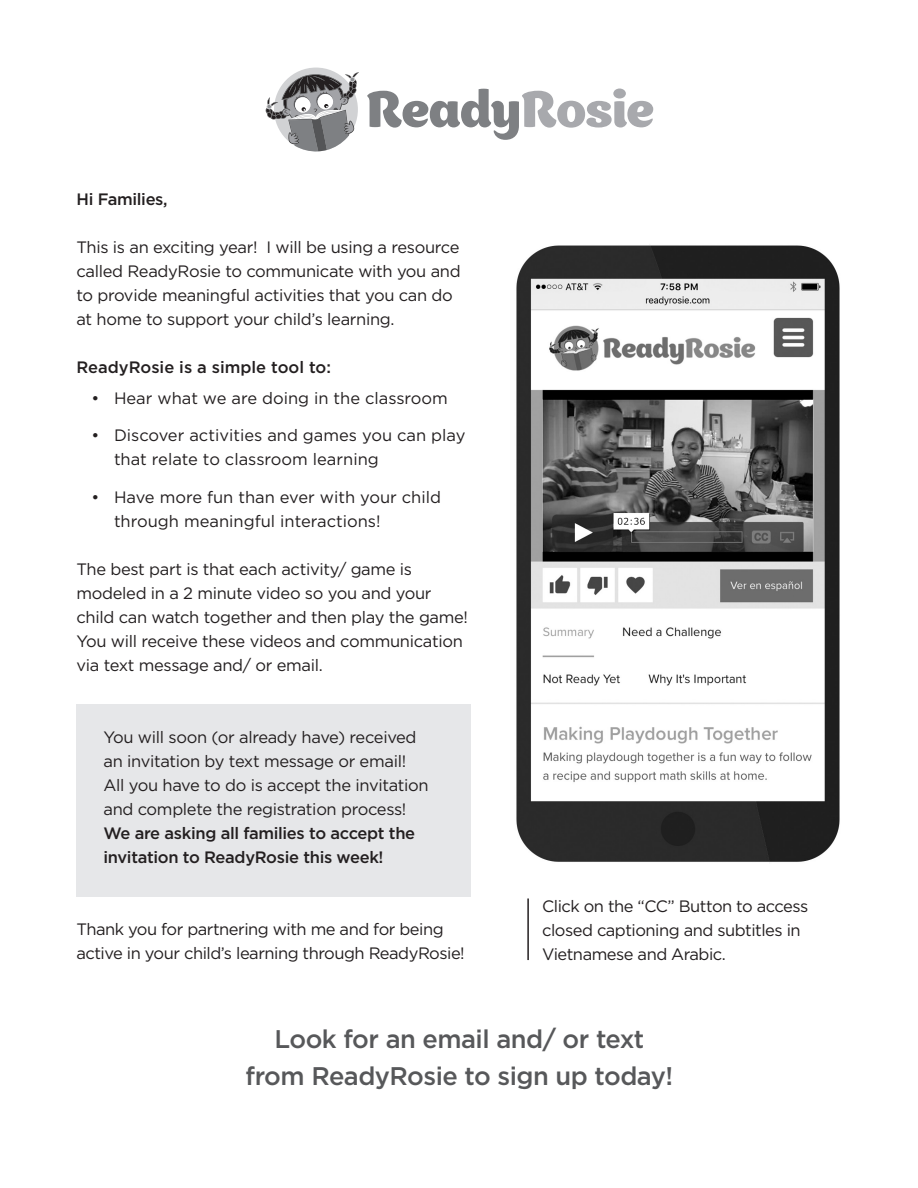
<style>
.page{position:relative;width:918px;height:1188px;background:#fff}
.page>*{position:absolute;margin:0;border:0;box-sizing:border-box;transform-origin:0 0}
.t1{font:500 25.5px/37.5px "Gotham";letter-spacing:-.02em;color:#57585a;text-align:center}
.t2{font:16.5px/24px "Gotham";letter-spacing:-.02em;color:#231f20}
.t3{font:16.5px/24px "Gotham";color:#231f20}
.t4{font:500 16.5px "Gotham";color:#231f20}
.t5{font:500 16.5px "Gotham";letter-spacing:-.02em;color:#231f20}
.s1{font-weight:500}
</style>
<div class="page">
<img style="left:516px;top:245px;width:324px;height:618px">
<div style="left:76px;top:704px;width:395px;height:192px;background:#e6e7e9"></div>
<svg style="left:266px;top:72px;width:93px;height:80px"></svg>
<svg style="left:367px;top:89px;width:286px;height:51px"></svg>
<hr style="left:527px;top:898px;width:2px;height:62px;background:#231f20">
<p class="t5" style="left:76px;top:188px;width:93px">Hi Families,</p>
<p class="t2" style="left:76px;top:235px;width:386px">This is an exciting year! I will be using a resource called ReadyRosie to communicate with you and to provide meaningful activities that you can do at home to support your child’s learning.</p>
<p class="t4" style="left:76px;top:356px;width:256px">ReadyRosie is a simple tool to:</p>
<p class="t3" style="left:92px;top:386px;width:358px">• Hear what we are doing in the classroom</p>
<p class="t3" style="left:114px;top:423px;width:353px;text-indent:-22px">• Discover activities and games you can play that relate to classroom learning</p>
<p class="t3" style="left:114px;top:485px;width:329px;text-indent:-22px">• Have more fun than ever with your child through meaningful interactions!</p>
<p class="t2" style="left:76px;top:557px;width:393px">The best part is that each activity/ game is modeled in a 2 minute video so you and your child can watch together and then play the game!<br>You will receive these videos and communication via text message and/ or email.</p>
<p class="t2" style="left:104px;top:725px;width:327px">You will soon (or already have) received an invitation by text message or email!<br>All you have to do is accept the invitation and complete the registration process!<br><span class="s1">We are asking all families to accept the invitation to ReadyRosie this week!</span></p>
<p class="t2" style="left:76px;top:917px;width:390px">Thank you for partnering with me and for being active in your child’s learning through ReadyRosie!</p>
<p class="t2" style="left:542px;top:894px;width:268px">Click on the “CC” Button to access closed captioning and subtitles in<br>Vietnamese and Arabic.</p>
<p class="t1" style="left:246px;top:1019px;width:429px">Look for an email and/ or text from ReadyRosie to sign up today!</p>
</div>
